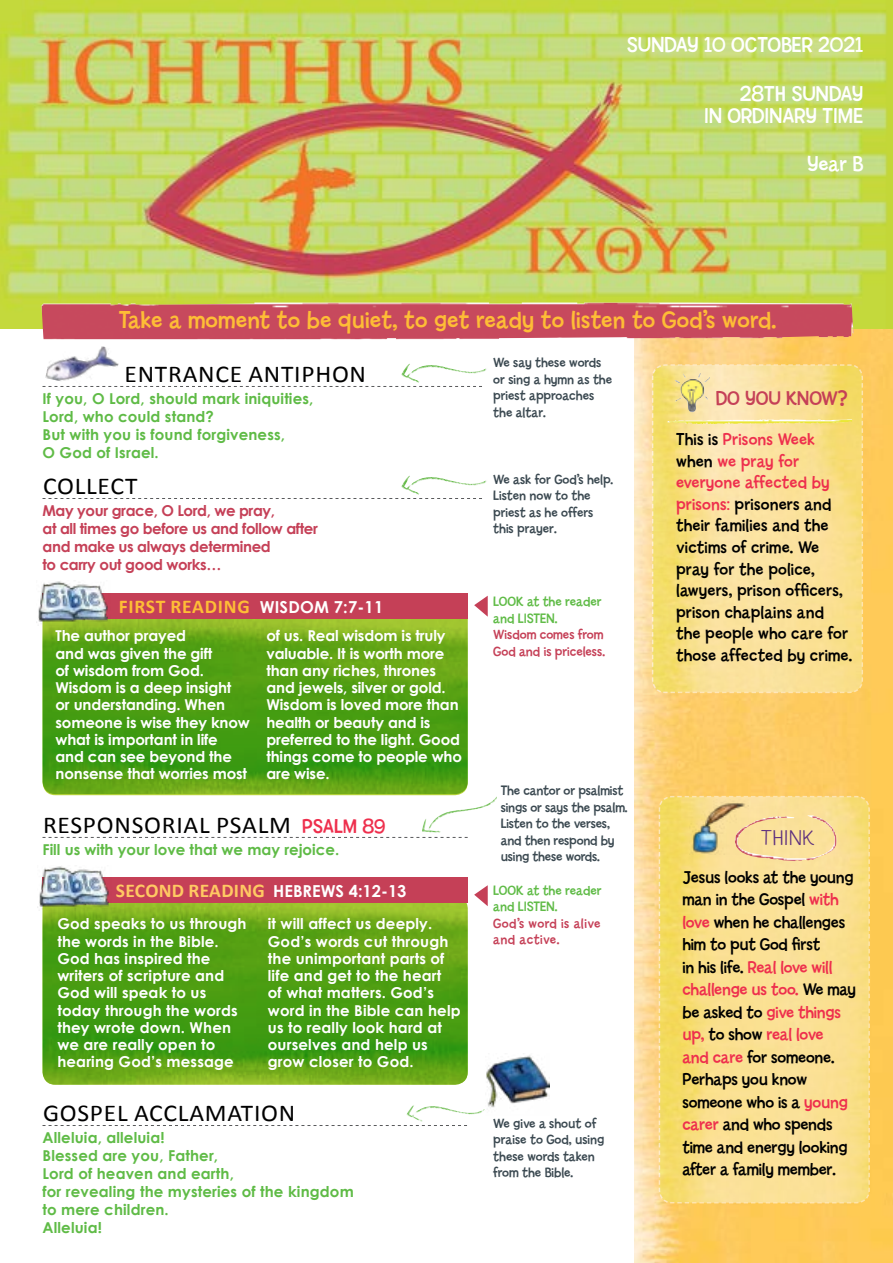
<style>
.page{position:relative;width:893px;height:1263px;background:#fff}
.page>*{position:absolute;margin:0;border:0;box-sizing:border-box;transform-origin:0 0}
.t1{font:25.5px "Billy Std";letter-spacing:.01em;color:#febd36}
.t2{font:24.15px "Calibri";letter-spacing:.03em;color:#000;scale:1.05 1}
.t3{font:22.5px/49.2px "Billy Std";color:#fff;text-align:right}
.t4{font:300 22.5px "Billy Std";letter-spacing:.03em;color:#5d2f7e;scale:1.06 1}
.t5{font:21px "Billy Std";color:#c54057}
.t6{font:700 19.5px "Calibri";letter-spacing:.04em;color:#febd36}
.t7{font:18px/22.5px "Billy Std";letter-spacing:-.01em;color:#000}
.t8{font:18px/21.6px "Billy Std";letter-spacing:.01em;color:#000}
.t9{font:700 16.5px "Century Gothic";color:#fff}
.t10{font:700 15px/17.2px "Century Gothic";letter-spacing:-.01em;color:#fff}
.t11{font:700 15px/17.2px "Century Gothic";letter-spacing:.01em;color:#fff}
.t12{font:700 15px/18px "Century Gothic";letter-spacing:.01em;color:#5fbb46}
.t13{font:700 15px/18px "Century Gothic";letter-spacing:-.025em;color:#c54057}
.t14{font:14.25px/16.5px "Billy Std";color:#3b4951}
.t15{font:14.25px/16.5px "Billy Std";color:#5fbb46}
.t16{font:14.25px/16.5px "Billy Std";color:#c54057}
.t17{font:14.25px/16.5px "Billy Std";letter-spacing:.03em;color:#c54057}
.s1{color:#ee2f4d}
.s2{font-family:"Century Gothic";font-size:16.5px;color:#fff}
.s3{font-family:"Billy Std";font-size:21px;color:#ee2f4d}
.s4{font-family:"Calibri";font-size:19.5px;color:#ffc963}
</style>
<div class="page">
<svg style="left:43px;top:896px;width:425px;height:189px;background:#55a215"></svg>
<svg style="left:43px;top:604px;width:425px;height:191px;background:#54a115"></svg>
<img style="left:635px;top:328px;width:258px;height:935px">
<img style="left:0;top:0;width:893px;height:328px">
<svg style="left:651px;top:364px;width:213px;height:330px;background:#f9e091"></svg>
<svg style="left:658px;top:795px;width:213px;height:409px;background:#f9de89"></svg>
<img style="left:690px;top:800px;width:59px;height:54px">
<svg style="left:43px;top:1125px;width:424px;height:1px"></svg>
<svg style="left:43px;top:386px;width:439px;height:1px"></svg>
<svg style="left:43px;top:498px;width:439px;height:1px"></svg>
<img style="left:45px;top:339px;width:76px;height:48px">
<svg style="left:43px;top:837px;width:425px;height:1px"></svg>
<div style="left:43px;top:593px;width:425px;height:26px;background:#c54057"></div>
<img style="left:36px;top:581px;width:74px;height:44px">
<div style="left:43px;top:877px;width:425px;height:26px;background:#c54057"></div>
<img style="left:37px;top:866px;width:75px;height:44px">
<img style="left:675px;top:373px;width:35px;height:39px">
<img style="left:667px;top:419px;width:185px;height:5px">
<svg style="left:474px;top:596px;width:14px;height:21px"></svg>
<svg style="left:474px;top:885px;width:14px;height:21px"></svg>
<img style="left:42px;top:303px;width:811px;height:36px">
<img style="left:401px;top:363px;width:86px;height:20px">
<img style="left:401px;top:475px;width:86px;height:20px">
<img style="left:422px;top:796px;width:75px;height:37px">
<img style="left:486px;top:1053px;width:64px;height:55px">
<img style="left:406px;top:1105px;width:79px;height:17px">
<img style="left:728px;top:815px;width:114px;height:46px">
<h3 class="t3" style="left:627px;top:20px;width:238px">SUNDAY 10 OCTOBER 2021<br>28TH SUNDAY</h3>
<h3 class="t3" style="left:704px;top:93px;width:160px;line-height:48px">IN ORDINARY TIME<br>Year B</h3>
<h1 class="t1" style="left:119px;top:306px;width:659px">Take a moment to be quiet, to get ready to listen to God’s word.</h1>
<p class="t14" style="left:493px;top:355px;width:120px">We say these words or sing a hymn as the priest approaches the altar.</p>
<h2 class="t2" style="left:125px;top:359px;width:232px">ENTRANCE ANTIPHON</h2>
<p class="t12" style="left:43px;top:389px;width:272px">If you, O Lord, should mark iniquities,<br>Lord, who could stand?<br>But with you is found forgiveness,<br>O God of Israel.</p>
<h2 class="t2" style="left:43px;top:471px;width:91px">COLLECT</h2>
<p class="t13" style="left:43px;top:501px;width:277px">May your grace, O Lord, we pray,<br>at all times go before us and follow after and make us always determined<br>to carry out good works…</p>
<h3 class="t5" style="left:716px;top:387px;width:134px">DO YOU KNOW?</h3>
<p class="t8" style="left:676px;top:429px;width:178px">This is <span class="s1">Prisons Week </span>when <span class="s1">we pray for everyone affected by prisons:</span> prisoners and their families and the victims of crime. We pray for the police, lawyers, prison officers, prison chaplains and the people who care for those affected by crime.</p>
<p class="t14" style="left:493px;top:471px;width:121px">We ask for God’s help.<br>Listen now to the priest as he offers this prayer.</p>
<p class="t15" style="left:493px;top:594px;width:110px">LOOK at the reader and LISTEN.</p>
<p class="t16" style="left:493px;top:627px;width:113px">Wisdom comes from<br>God and is priceless.</p>
<h3 class="t6" style="left:119px;top:594px;width:266px">FIRST READING <span class="s2">WISDOM 7:7-11</span></h3>
<p class="t10" style="left:56px;top:627px;width:196px">The author prayed<br>and was given the gift<br>of wisdom from God.<br>Wisdom is a deep insight<br>or understanding. When someone is wise they know what is important in life and can see beyond the nonsense that worries most</p>
<p class="t10" style="left:266px;top:627px;width:197px">of us. Real wisdom is truly valuable. It is worth more than any riches, thrones and jewels, silver or gold.<br>Wisdom is loved more than health or beauty and is preferred to the light. Good things come to people who are wise.</p>
<h2 class="t2" style="left:43px;top:809px;width:328px">RESPONSORIAL PSALM <span class="s3">PSALM 89</span></h2>
<p class="t12" style="left:43px;top:840px;width:298px">Fill us with your love that we may rejoice.</p>
<p class="t9" style="left:116px;top:880px;width:292px"><span class="s4">SECOND READING</span> HEBREWS 4:12-13</p>
<p class="t11" style="left:57px;top:915px;width:191px">God speaks to us through the words in the Bible.<br>God has inspired the writers of scripture and<br>God will speak to us today through the words they wrote down. When we are really open to hearing God’s message</p>
<p class="t11" style="left:268px;top:915px;width:194px">it will affect us deeply.<br>God’s words cut through the unimportant parts of life and get to the heart<br>of what matters. God’s word in the Bible can help us to really look hard at ourselves and help us grow closer to God.</p>
<h2 class="t2" style="left:43px;top:1097px;width:242px">GOSPEL ACCLAMATION</h2>
<p class="t12" style="left:43px;top:1128px;width:313px">Alleluia, alleluia!<br>Blessed are you, Father,<br>Lord of heaven and earth,<br>for revealing the mysteries of the kingdom to mere children.<br>Alleluia!</p>
<p class="t14" style="left:501px;top:783px;width:128px">The cantor or psalmist sings or says the psalm.<br>Listen to the verses, and then respond by using these words.</p>
<p class="t15" style="left:493px;top:882px;width:110px">LOOK at the reader and LISTEN.</p>
<p class="t17" style="left:493px;top:915px;width:109px">God’s word is alive and active.</p>
<p class="t14" style="left:493px;top:1115px;width:112px">We give a shout of praise to God, using these words taken from the Bible.</p>
<h3 class="t4" style="left:761px;top:826px;width:51px">THINK</h3>
<p class="t7" style="left:682px;top:866px;width:175px">Jesus looks at the young man in the Gospel <span class="s1">with love</span> when he challenges him to put God first<br>in his life. <span class="s1">Real love will challenge us too.</span> We may be asked to <span class="s1">give things up,</span> to show <span class="s1">real love<br>and care</span> for someone.<br>Perhaps you know someone who is a <span class="s1">young carer</span> and who spends time and energy looking after a family member.</p>
</div>
